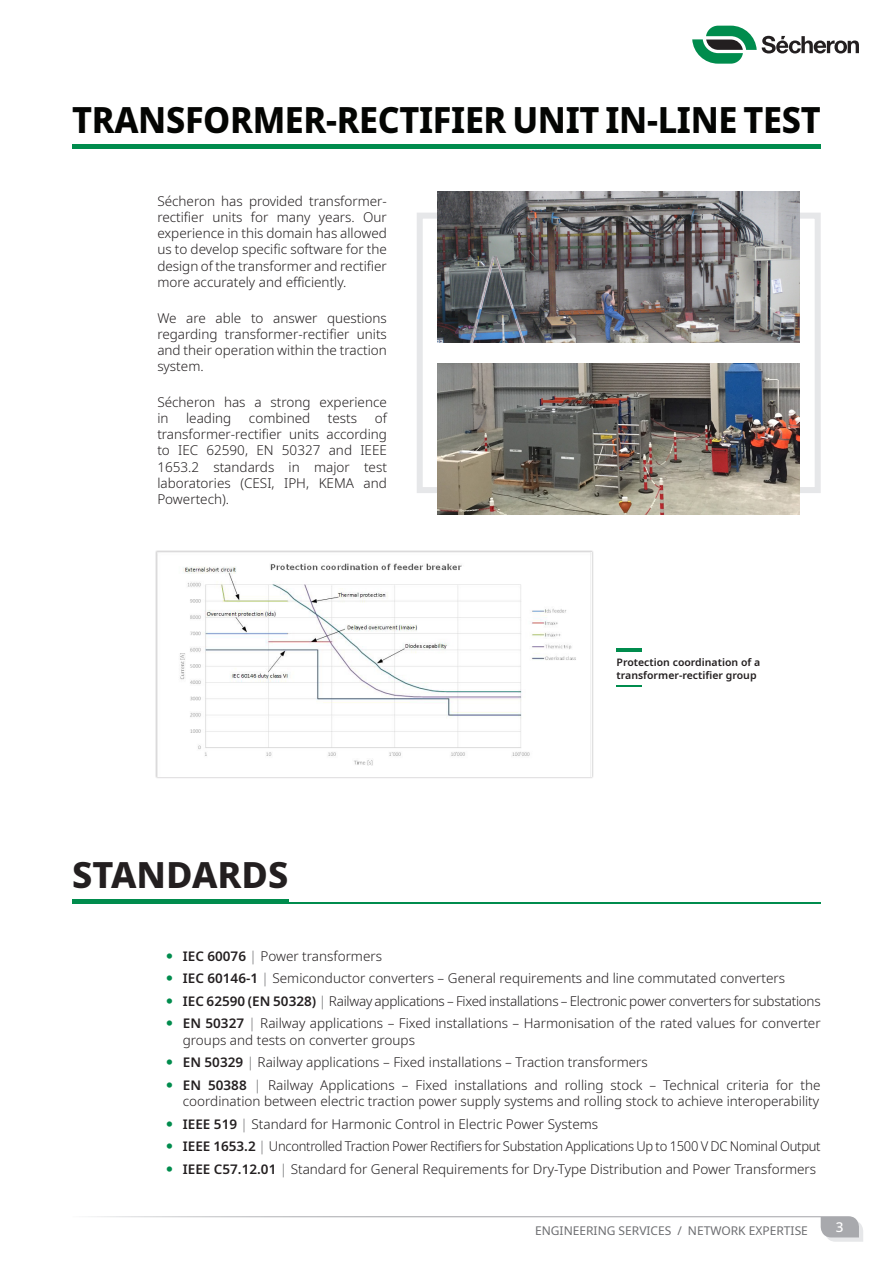
<style>
.page{position:relative;width:893px;height:1263px;background:#fff}
.page>*{position:absolute;margin:0;border:0;box-sizing:border-box;transform-origin:0 0}
.Title_H1{font:800 36px "Noto Sans";letter-spacing:-.01em;color:#040503;scale:.95 1}
.Title_H1-2{font:800 36px "Noto Sans";color:#231f20}
.t1{font:300 13.5px/16.2px "Noto Sans";color:#231f20;text-align:justify}
.t2{font:300 13.5px "Noto Sans";letter-spacing:-.02em;color:#231f20}
.t3{font:300 13.5px "Noto Sans";letter-spacing:-.02em;color:#231f20;scale:.96 1}
.t4{font:500 13.5px "Noto Sans";color:#fff}
.t5{font:12px "Noto Sans";color:#6c6d70}
.Legend_or_Note{font:600 10.5px "Noto Sans";color:#231f20}
.s1{font-weight:600}
.s2{color:#6c6d70}
</style>
<div class="page">
<svg style="left:692px;top:26px;width:167px;height:38px"></svg>
<svg style="left:88px;top:1216px;width:775px;height:26px"></svg>
<hr style="left:72px;top:145px;width:749px;height:4px;background:#008c4d">
<div style="left:417px;top:213px;width:404px;height:280px;border:6px solid #e6e7e9"></div>
<img style="left:438px;top:191px;width:361px;height:151px">
<img style="left:438px;top:363px;width:361px;height:151px">
<div style="left:155px;top:550px;width:438px;height:229px;background:#231f20;opacity:.2"></div>
<img style="left:157px;top:552px;width:434px;height:224px">
<hr style="left:617px;top:648px;width:25px;height:3px;background:#008c4d">
<hr style="left:617px;top:685px;width:25px;height:2px;background:#008c4d">
<hr style="left:72px;top:903px;width:749px;height:1px;background:#008c4d">
<div style="left:72px;top:899px;width:216px;height:5px;background:#008c4d"></div>
<p class="Title_H1" style="left:72px;top:93px;width:789px">TRANSFORMER-RECTIFIER UNIT IN‑LINE TEST</p>
<p class="t1" style="left:157px;top:193px;width:231px">Sécheron has provided transformer&shy;rectifier units for many years. Our experience in this domain has allowed us to develop specific software for the design of the transformer and rectifier more accurately and efficiently.</p>
<p class="t1" style="left:157px;top:310px;width:231px">We are able to answer questions regarding transformer-rectifier units and their operation within the traction system.</p>
<p class="t1" style="left:157px;top:394px;width:231px">Sécheron has a strong experience in</p>
<p class="t1" style="left:157px;top:410px;width:231px;text-indent:217px">of transformer-rectifier units according to IEC 62590, EN 50327 and IEEE 1653.2 standards in major test laboratories (CESI, IPH, KEMA and Powertech).</p>
<p class="t1" style="left:186px;top:410px;width:47px">leading</p>
<p class="t1" style="left:249px;top:410px;width:63px">combined</p>
<p class="t1" style="left:328px;top:410px;width:31px">tests</p>
<p class="Title_H1-2" style="left:72px;top:848px;width:217px">STANDARDS</p>
<p class="Legend_or_Note" style="left:617px;top:655px;width:145px">Protection coordination of a</p>
<p class="Legend_or_Note" style="left:617px;top:667px;width:142px">transformer-rectifier group</p>
<p class="t1" style="left:183px;top:948px;width:201px"><span class="s1">IEC 60076</span> <span class="s2">|</span> Power transformers</p>
<p class="t1" style="left:183px;top:970px;width:604px"><span class="s1">IEC 60146-1</span> <span class="s2">|</span> Semiconductor converters – General requirements and line commutated converters</p>
<p class="t2" style="left:183px;top:991px;width:639px"><span class="s1">IEC 62590 (EN 50328)</span> <span class="s2">|</span> Railway applications – Fixed installations – Electronic power converters for substations</p>
<p class="t1" style="left:183px;top:1016px;width:639px"><span class="s1">EN 50327</span> <span class="s2">|</span> Railway applications – Fixed installations – Harmonisation of the rated values for converter groups and tests on converter groups</p>
<p class="t1" style="left:183px;top:1054px;width:466px"><span class="s1">EN 50329</span> <span class="s2">|</span> Railway applications – Fixed installations – Traction transformers</p>
<p class="t1" style="left:183px;top:1077px;width:639px"><span class="s1">EN 50388</span> <span class="s2">|</span> Railway Applications – Fixed installations and rolling stock – Technical criteria for the coordination between electric traction power supply systems and rolling stock to achieve interoperability</p>
<p class="t1" style="left:183px;top:1116px;width:417px"><span class="s1">IEEE 519</span> <span class="s2">|</span> Standard for Harmonic Control in Electric Power Systems</p>
<p class="t3" style="left:183px;top:1137px;width:666px"><span class="s1">IEEE 1653.2</span> <span class="s2">|</span> Uncontrolled Traction Power Rectifiers for Substation Applications Up to 1500 V DC Nominal Output</p>
<p class="t1" style="left:183px;top:1161px;width:635px"><span class="s1">IEEE C57.12.01</span> <span class="s2">|</span> Standard for General Requirements for Dry-Type Distribution and Power Transformers</p>
<p class="t5" style="left:535px;top:1222px;width:272px">ENGINEE RING SE RVICES / NETWORK EXPE RTISE</p>
<p class="t4" style="left:836px;top:1217px;width:9px">3</p>
</div>
